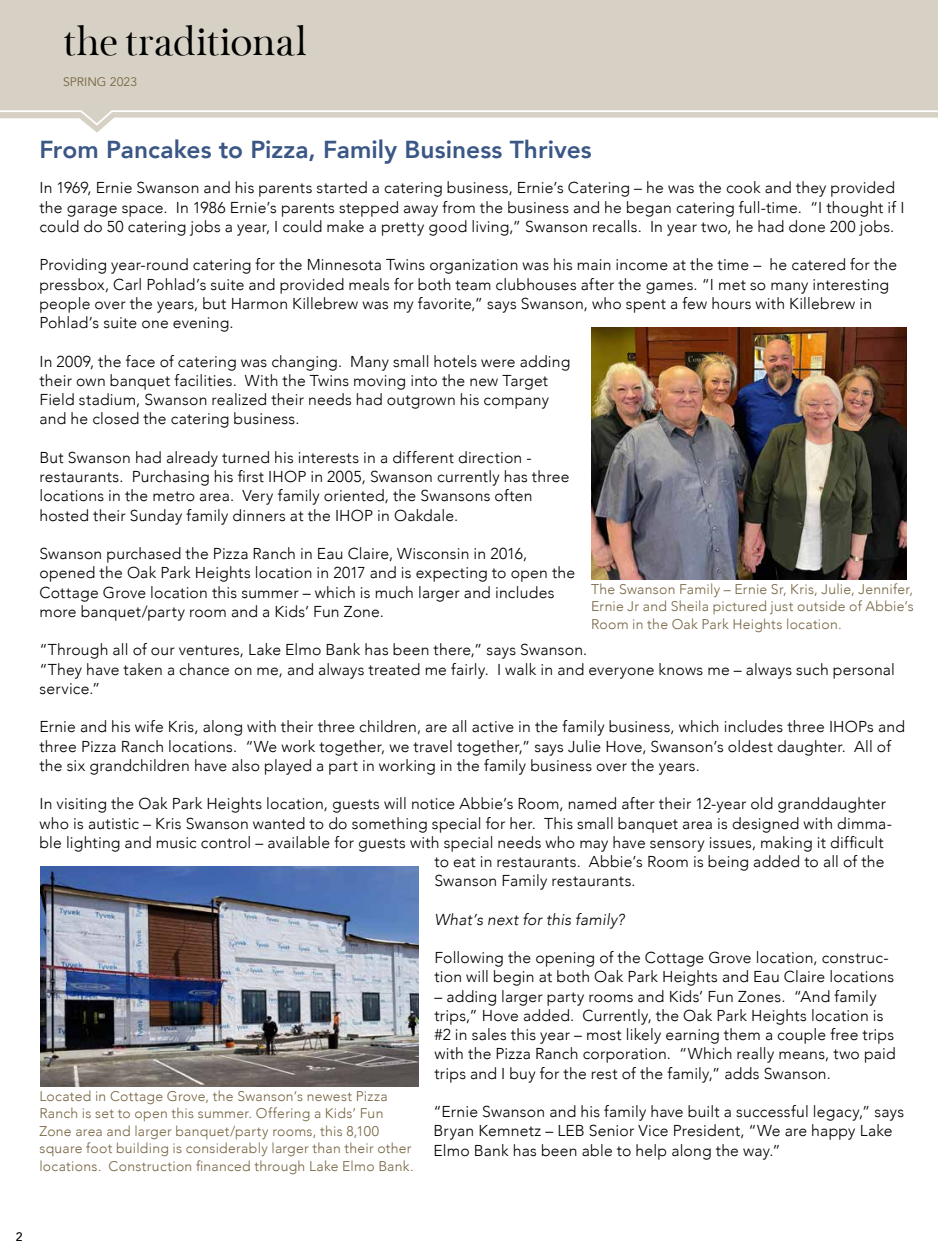
<style>
.page{position:relative;width:938px;height:1260px;background:#fff}
.page>*{position:absolute;margin:0;border:0;box-sizing:border-box;transform-origin:0 0}
.t1{font:43.75px "Tibere OTW03";letter-spacing:.005em;color:#000}
.t2{font:800 24.5px "Avenir";letter-spacing:.005em;color:#3a5786}
.t3{font:300 15.75px/19.2px "Avenir";letter-spacing:.015em;color:#000}
.t4{font:italic 300 15.75px "Avenir";letter-spacing:.01em;color:#000}
.t5{font:300 14px/17.5px "Avenir";letter-spacing:.02em;color:#776441;text-align:justify}
.t6{font:12.25px "Avenir";color:#776441}
.t7{font:500 12.25px "Avenir";color:#000}
</style>
<div class="page">
<img style="left:591px;top:328px;width:315px;height:252px">
<img style="left:40px;top:866px;width:378px;height:221px">
<div style="left:0;top:0;width:937px;height:133px;background:#d6d1c4"></div>
<svg style="left:0;top:109px;width:937px;height:18px"></svg>
<h1 class="t1" style="left:63px;top:16px;width:245px">the traditional</h1>
<p class="t6" style="left:63px;top:75px;width:76px">SPRING 2023</p>
<h2 class="t2" style="left:39px;top:131px;width:553px">From Pancakes to Pizza, Family Business Thrives</h2>
<p class="t3" style="left:39px;top:178px;width:866px">In 1969, Ernie Swanson and his parents started a catering business, Ernie’s Catering – he was the cook and they provided the garage space. In 1986 Ernie’s parents stepped away from the business and he began catering full-time. “I thought if I could do 50 catering jobs a year, I could make a pretty good living,” Swanson recalls. In year two, he had done 200 jobs.</p>
<p class="t3" style="left:39px;top:255px;width:858px">Providing year-round catering for the Minnesota Twins organization was his main income at the time – he catered for the pressbox, Carl Pohlad’s suite and provided meals for both team clubhouses after the games. “I met so many interesting people over the years, but Harmon Killebrew was my favorite,” says Swanson, who spent a few hours with Killebrew in Pohlad’s suite one evening.</p>
<p class="t3" style="left:39px;top:352px;width:532px">In 2009, the face of catering was changing. Many small hotels were adding their own banquet facilities. With the Twins moving into the new Target Field stadium, Swanson realized their needs had outgrown his company and he closed the catering business.</p>
<p class="t3" style="left:39px;top:448px;width:531px">But Swanson had already turned his interests in a different direction - restaurants. Purchasing his first IHOP in 2005, Swanson currently has three locations in the metro area. Very family oriented, the Swansons often hosted their Sunday family dinners at the IHOP in Oakdale.</p>
<p class="t3" style="left:39px;top:544px;width:537px">Swanson purchased the Pizza Ranch in Eau Claire, Wisconsin in 2016, opened the Oak Park Heights location in 2017 and is expecting to open the Cottage Grove location this summer – which is much larger and includes more banquet/party room and a Kids’ Fun Zone.</p>
<p class="t3" style="left:39px;top:640px;width:856px">“Through all of our ventures, Lake Elmo Bank has been there,” says Swanson.<br>“They have taken a chance on me, and always treated me fairly. I walk in and everyone knows me – always such personal service.”</p>
<p class="t3" style="left:39px;top:717px;width:866px">Ernie and his wife Kris, along with their three children, are all active in the family business, which includes three IHOPs and three Pizza Ranch locations. “We work together, we travel together,” says Julie Hove, Swanson’s oldest daughter. All of the six grandchildren have also played a part in working in the family business over the years.</p>
<p class="t3" style="left:39px;top:794px;width:847px">In visiting the Oak Park Heights location, guests will notice Abbie’s Room, named after their 12-year old granddaughter</p>
<p class="t3" style="left:39px;top:813px;width:853px">who is autistic – Kris Swanson wanted to do something special for her. This small banquet area is designed with dimma-</p>
<p class="t3" style="left:39px;top:833px;width:845px">ble lighting and music control – available for guests with special needs who may have sensory issues, making it difficult</p>
<p class="t3" style="left:434px;top:852px;width:451px">to eat in restaurants. Abbie’s Room is being added to all of the</p>
<p class="t3" style="left:434px;top:871px;width:203px">Swanson Family restaurants.</p>
<p class="t4" style="left:434px;top:910px;width:191px">What’s next for this family?</p>
<p class="t3" style="left:434px;top:948px;width:461px">Following the opening of the Cottage Grove location, construc&shy;tion will begin at both Oak Park Heights and Eau Claire locations</p>
<p class="t3" style="left:434px;top:987px;width:462px">– adding larger party rooms and Kids’ Fun Zones. “And family trips,” Hove added. Currently, the Oak Park Heights location is #2 in sales this year – most likely earning them a couple free trips with the Pizza Ranch corporation. “Which really means, two paid trips and I buy for the rest of the family,” adds Swanson.</p>
<p class="t3" style="left:433px;top:1102px;width:472px">“Ernie Swanson and his family have built a successful legacy,” says<br>Bryan Kemnetz – LEB Senior Vice President, “We are happy Lake<br>Elmo Bank has been able to help along the way.”</p>
<p class="t5" style="left:591px;top:580px;width:324px">The Swanson Family – Ernie Sr, Kris, Julie, Jennifer, Ernie Jr and Sheila pictured just outside of Abbie’s Room in the Oak Park Heights location.</p>
<p class="t5" style="left:39px;top:1087px;width:375px;text-align:left">Located in Cottage Grove, the Swanson’s newest Pizza Ranch is set to open this summer. Offering a Kids’ Fun Zone area and larger banquet/party rooms, this 8,100 square foot building is considerably larger than their other locations. Construction financed through Lake Elmo Bank.</p>
<p class="t7" style="left:16px;top:1226px;width:8px">2</p>
</div>
